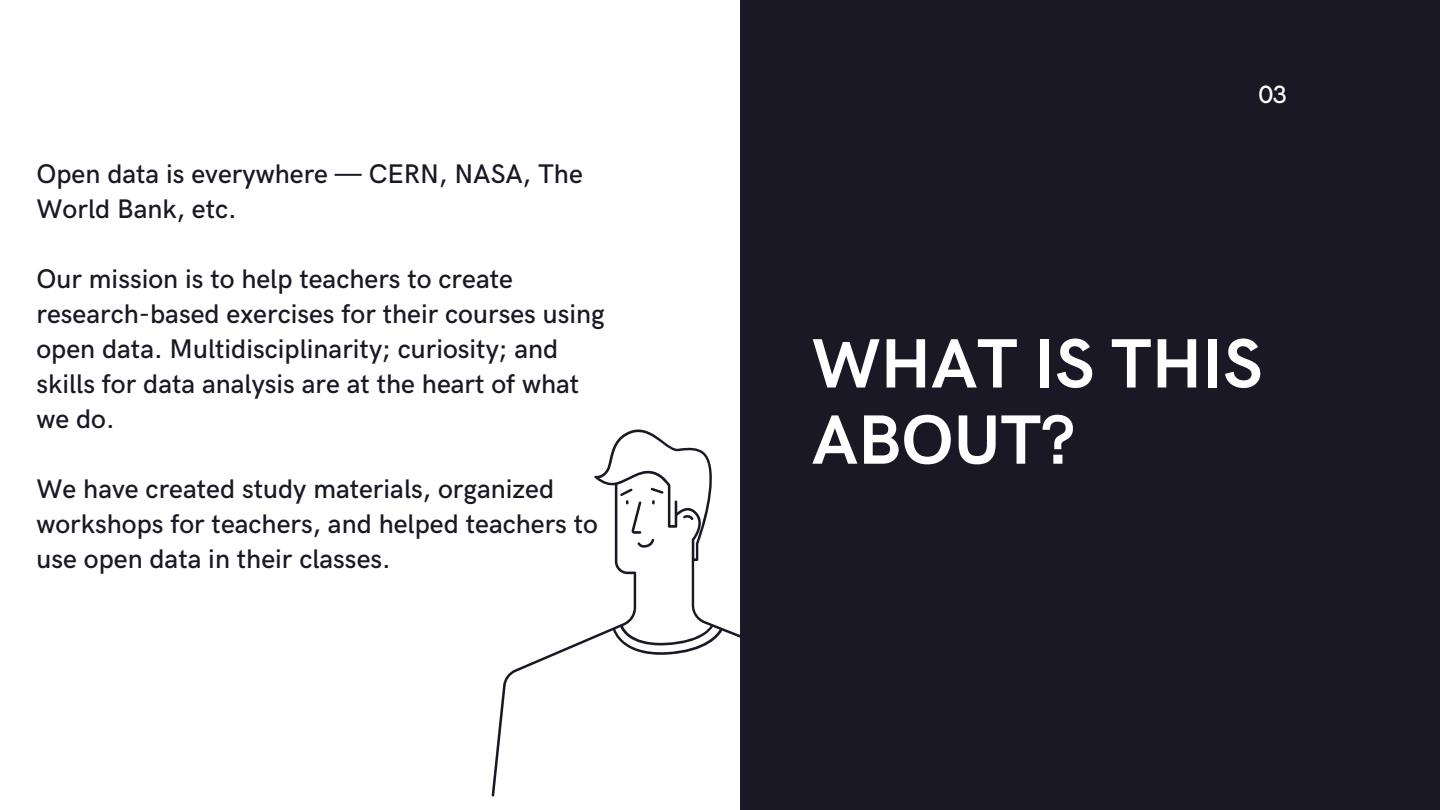
<style>
.page{position:relative;width:1440px;height:810px;background:#fff}
.page>*{position:absolute;margin:0;border:0;box-sizing:border-box;transform-origin:0 0}
.t1{font:700 70px/76.2px "HK Grotesk";color:#fff}
.t2{font:500 27px/35px "HK Grotesk";color:#191824}
.t3{font:500 25px "HK Grotesk";color:#fff}
</style>
<div class="page">
<div style="left:741px;top:0;width:699px;height:810px;background:#191824"></div>
<svg style="left:492px;top:426px;width:249px;height:371px"></svg>
<p class="t2" style="left:36px;top:157px;width:548px">Open data is everywhere — CERN, NASA, The<br>World Bank, etc.</p>
<p class="t2" style="left:36px;top:262px;width:570px">Our mission is to help teachers to create research-based exercises for their courses using open data. Multidisciplinarity; curiosity; and skills for data analysis are at the heart of what we do.</p>
<p class="t2" style="left:36px;top:472px;width:563px">We have created study materials, organized workshops for teachers, and helped teachers to use open data in their classes.</p>
<p class="t3" style="left:1259px;top:81px;width:30px">03</p>
<h1 class="t1" style="left:812px;top:328px;width:452px">WHAT IS THIS<br>ABOUT?</h1>
</div>
